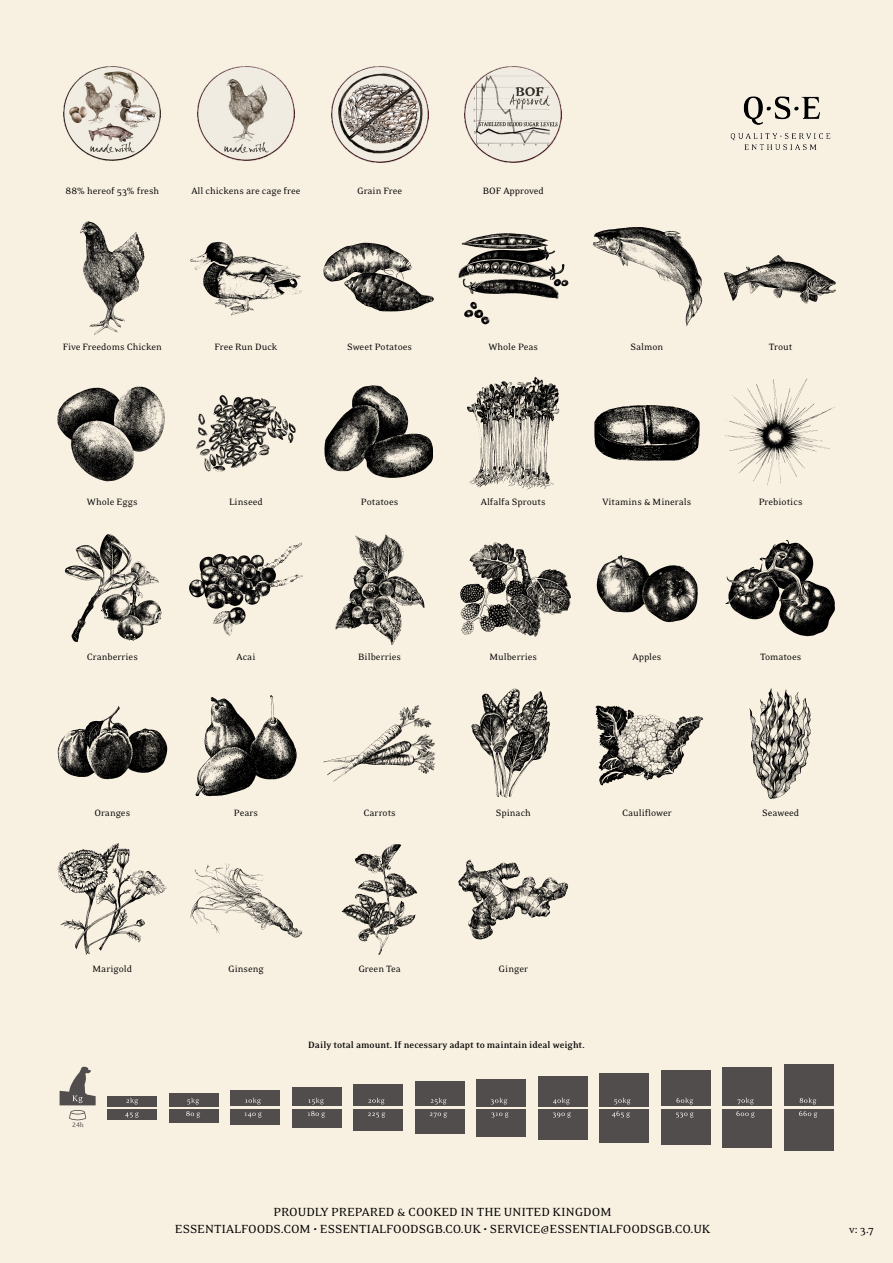
<style>
.page{position:relative;width:893px;height:1263px;background:#f8f0e1}
.page>*{position:absolute;margin:0;border:0;box-sizing:border-box;transform-origin:0 0}
.t1{font:13.5px/16.2px "Eidetic Neo OT";color:#000;text-align:center}
.t2{font:12px "Eidetic Neo OT";color:#000}
.Kontakt_info{font:10.5px "Eidetic Neo OT";color:#000}
.Grafik_tekst{font:700 10.5px "Eidetic Neo OT";color:#000}
.t3{font:7.5px "Eidetic Neo OT";color:#514d4c}
</style>
<div class="page">
<div style="left:107px;top:1096px;width:50px;height:10px;background:#514d4c"></div>
<div style="left:107px;top:1109px;width:50px;height:10px;background:#514d4c"></div>
<div style="left:169px;top:1093px;width:50px;height:13px;background:#514d4c"></div>
<div style="left:169px;top:1109px;width:50px;height:13px;background:#514d4c"></div>
<div style="left:230px;top:1090px;width:50px;height:16px;background:#514d4c"></div>
<div style="left:230px;top:1109px;width:50px;height:16px;background:#514d4c"></div>
<div style="left:292px;top:1087px;width:50px;height:19px;background:#514d4c"></div>
<div style="left:292px;top:1109px;width:50px;height:19px;background:#514d4c"></div>
<div style="left:353px;top:1084px;width:50px;height:22px;background:#514d4c"></div>
<div style="left:353px;top:1109px;width:50px;height:22px;background:#514d4c"></div>
<div style="left:415px;top:1082px;width:50px;height:24px;background:#514d4c"></div>
<div style="left:415px;top:1109px;width:50px;height:25px;background:#514d4c"></div>
<div style="left:476px;top:1079px;width:50px;height:27px;background:#514d4c"></div>
<div style="left:476px;top:1109px;width:50px;height:27px;background:#514d4c"></div>
<div style="left:538px;top:1076px;width:50px;height:30px;background:#514d4c"></div>
<div style="left:538px;top:1109px;width:50px;height:30px;background:#514d4c"></div>
<div style="left:599px;top:1073px;width:50px;height:33px;background:#514d4c"></div>
<div style="left:599px;top:1109px;width:50px;height:33px;background:#514d4c"></div>
<div style="left:661px;top:1070px;width:50px;height:36px;background:#514d4c"></div>
<div style="left:661px;top:1109px;width:50px;height:36px;background:#514d4c"></div>
<div style="left:722px;top:1067px;width:50px;height:39px;background:#514d4c"></div>
<div style="left:722px;top:1109px;width:50px;height:39px;background:#514d4c"></div>
<div style="left:784px;top:1065px;width:49px;height:41px;background:#514d4c"></div>
<div style="left:784px;top:1109px;width:49px;height:42px;background:#514d4c"></div>
<svg style="left:60px;top:1066px;width:36px;height:54px"></svg>
<svg style="left:126px;top:1098px;width:12px;height:6px"></svg>
<svg style="left:125px;top:1112px;width:14px;height:6px"></svg>
<svg style="left:187px;top:1098px;width:12px;height:6px"></svg>
<svg style="left:186px;top:1111px;width:14px;height:7px"></svg>
<svg style="left:245px;top:1098px;width:16px;height:6px"></svg>
<svg style="left:244px;top:1112px;width:18px;height:6px"></svg>
<svg style="left:308px;top:1098px;width:16px;height:6px"></svg>
<svg style="left:308px;top:1111px;width:17px;height:7px"></svg>
<svg style="left:368px;top:1098px;width:17px;height:6px"></svg>
<svg style="left:368px;top:1112px;width:17px;height:6px"></svg>
<svg style="left:431px;top:1098px;width:16px;height:6px"></svg>
<svg style="left:430px;top:1112px;width:17px;height:6px"></svg>
<svg style="left:491px;top:1098px;width:16px;height:6px"></svg>
<svg style="left:491px;top:1112px;width:18px;height:6px"></svg>
<svg style="left:553px;top:1098px;width:17px;height:6px"></svg>
<svg style="left:553px;top:1112px;width:18px;height:6px"></svg>
<svg style="left:614px;top:1098px;width:17px;height:6px"></svg>
<svg style="left:612px;top:1111px;width:18px;height:7px"></svg>
<svg style="left:676px;top:1098px;width:17px;height:6px"></svg>
<svg style="left:676px;top:1112px;width:18px;height:6px"></svg>
<svg style="left:737px;top:1098px;width:17px;height:6px"></svg>
<svg style="left:736px;top:1111px;width:19px;height:7px"></svg>
<svg style="left:800px;top:1098px;width:16px;height:6px"></svg>
<svg style="left:799px;top:1111px;width:18px;height:7px"></svg>
<img style="left:64px;top:66px;width:97px;height:95px">
<img style="left:730px;top:96px;width:101px;height:54px">
<img style="left:323px;top:242px;width:111px;height:70px">
<img style="left:458px;top:233px;width:111px;height:92px">
<img style="left:592px;top:227px;width:111px;height:100px">
<img style="left:724px;top:255px;width:112px;height:49px">
<img style="left:57px;top:386px;width:108px;height:96px">
<img style="left:196px;top:395px;width:100px;height:77px">
<img style="left:324px;top:385px;width:109px;height:93px">
<img style="left:467px;top:376px;width:93px;height:114px">
<img style="left:594px;top:405px;width:106px;height:56px">
<img style="left:725px;top:378px;width:110px;height:107px">
<img style="left:64px;top:534px;width:98px;height:108px">
<img style="left:189px;top:542px;width:114px;height:94px">
<img style="left:335px;top:534px;width:90px;height:111px">
<img style="left:460px;top:542px;width:111px;height:95px">
<img style="left:596px;top:555px;width:102px;height:68px">
<img style="left:725px;top:540px;width:110px;height:97px">
<img style="left:57px;top:706px;width:111px;height:74px">
<img style="left:195px;top:695px;width:102px;height:102px">
<img style="left:323px;top:705px;width:112px;height:77px">
<img style="left:471px;top:688px;width:79px;height:110px">
<img style="left:595px;top:705px;width:108px;height:81px">
<img style="left:749px;top:688px;width:62px;height:111px">
<img style="left:190px;top:863px;width:112px;height:75px">
<img style="left:57px;top:843px;width:110px;height:112px">
<img style="left:198px;top:66px;width:96px;height:95px">
<img style="left:331px;top:66px;width:97px;height:97px">
<img style="left:80px;top:221px;width:65px;height:114px">
<img style="left:190px;top:241px;width:112px;height:75px">
<img style="left:341px;top:844px;width:77px;height:111px">
<img style="left:465px;top:66px;width:97px;height:97px">
<img style="left:458px;top:859px;width:111px;height:81px">
<p class="Kontakt_info" style="left:65px;top:186px;width:95px">88% hereof 53% fresh</p>
<p class="Kontakt_info" style="left:191px;top:186px;width:111px">All chickens are cage free</p>
<p class="Kontakt_info" style="left:357px;top:186px;width:47px">Grain Free</p>
<p class="Kontakt_info" style="left:483px;top:186px;width:63px">BOF Approved</p>
<p class="Kontakt_info" style="left:63px;top:341px;width:101px">Five Freedoms Chicken</p>
<p class="Kontakt_info" style="left:215px;top:341px;width:64px">Free Run Duck</p>
<p class="Kontakt_info" style="left:347px;top:341px;width:67px">Sweet Potatoes</p>
<p class="Kontakt_info" style="left:488px;top:341px;width:51px">Whole Peas</p>
<p class="Kontakt_info" style="left:631px;top:341px;width:34px">Salmon</p>
<p class="Kontakt_info" style="left:769px;top:341px;width:25px">Trout</p>
<p class="Kontakt_info" style="left:87px;top:497px;width:52px">Whole Eggs</p>
<p class="Kontakt_info" style="left:229px;top:497px;width:35px">Linseed</p>
<p class="Kontakt_info" style="left:361px;top:497px;width:39px">Potatoes</p>
<p class="Kontakt_info" style="left:481px;top:497px;width:66px">Alfalfa Sprouts</p>
<p class="Kontakt_info" style="left:603px;top:497px;width:90px">Vitamins &amp; Minerals</p>
<p class="Kontakt_info" style="left:759px;top:497px;width:45px">Prebiotics</p>
<p class="Kontakt_info" style="left:87px;top:652px;width:53px">Cranberries</p>
<p class="Kontakt_info" style="left:760px;top:652px;width:43px">Tomatoes</p>
<p class="Kontakt_info" style="left:358px;top:652px;width:44px">Bilberries</p>
<p class="Kontakt_info" style="left:489px;top:652px;width:49px">Mulberries</p>
<p class="Kontakt_info" style="left:632px;top:652px;width:31px">Apples</p>
<p class="Kontakt_info" style="left:236px;top:652px;width:20px">Acai</p>
<p class="Kontakt_info" style="left:94px;top:807px;width:37px">Oranges</p>
<p class="Kontakt_info" style="left:234px;top:808px;width:26px">Pears</p>
<p class="Kontakt_info" style="left:364px;top:807px;width:34px">Carrots</p>
<p class="Kontakt_info" style="left:496px;top:807px;width:37px">Spinach</p>
<p class="Kontakt_info" style="left:622px;top:807px;width:51px">Cauliflower</p>
<p class="Kontakt_info" style="left:762px;top:807px;width:39px">Seaweed</p>
<p class="Kontakt_info" style="left:93px;top:963px;width:41px">Marigold</p>
<p class="t3" style="left:72px;top:1121px;width:13px">24h</p>
<p class="Kontakt_info" style="left:228px;top:963px;width:37px">Ginseng</p>
<p class="Kontakt_info" style="left:358px;top:963px;width:44px">Green Tea</p>
<p class="Kontakt_info" style="left:499px;top:963px;width:31px">Ginger</p>
<p class="Grafik_tekst" style="left:308px;top:1040px;width:278px">Daily total amount. If necessary adapt to maintain ideal weight.</p>
<p class="t1" style="left:175px;top:1204px;width:537px">PROUDLY PREPARED &amp; COOKED IN THE UNITED KINGDOM<br>ESSENTIALFOODS.COM • ESSENTIALFOODSGB.CO.UK • SERVICE@ESSENTIALFOODSGB.CO.UK</p>
<p class="t2" style="left:849px;top:1223px;width:26px">v: 3.7</p>
</div>
